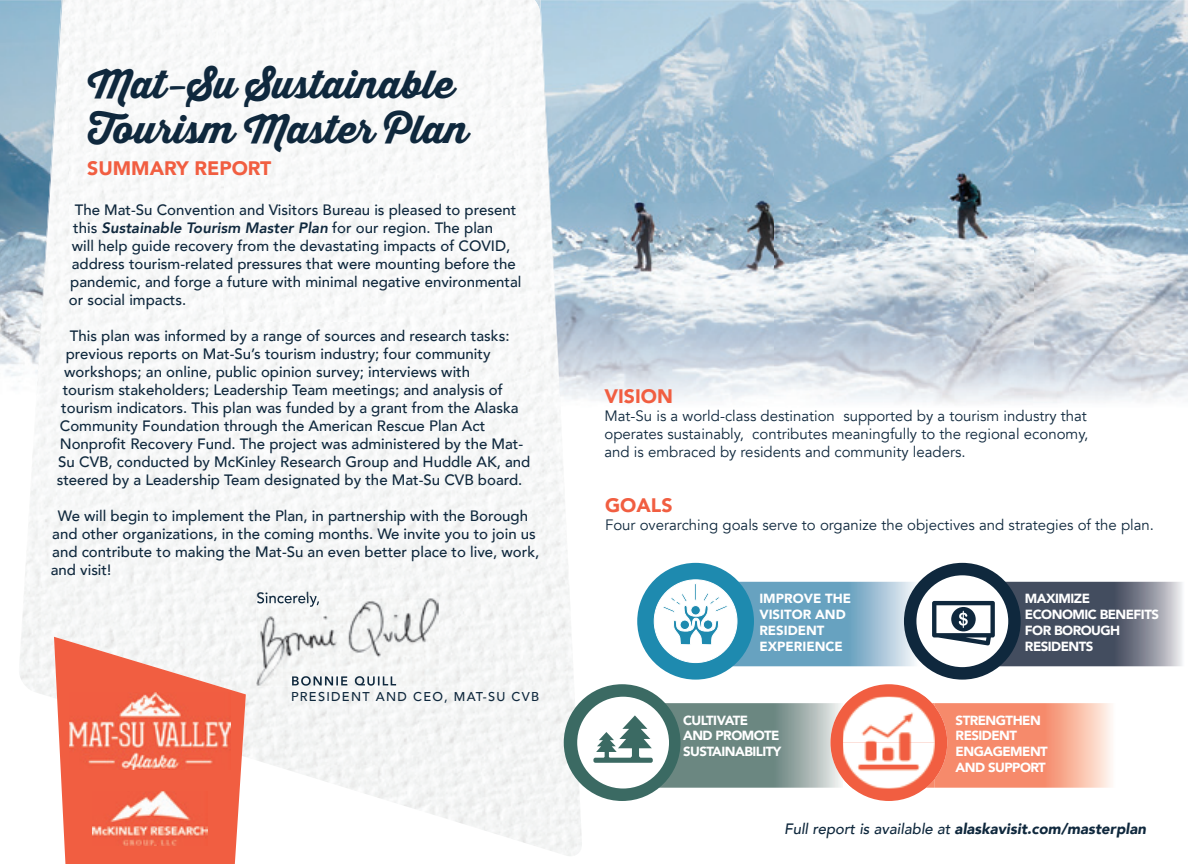
<style>
.page{position:relative;width:1188px;height:864px;background:#fff}
.page>*{position:absolute;margin:0;border:0;box-sizing:border-box;transform-origin:0 0}
.t1{font:38.25px/45.9px "Thirsty Script Extrabold Demo";color:#0f283d}
.t2{font:900 19.5px "Avenir";color:#f15e41}
.t3{font:500 15px/18px "Avenir";color:#0f283d}
.t4{font:15px/18px "Avenir";color:#0f283d;text-align:justify}
.t5{font:italic 800 15px "Avenir";color:#0f283d}
.t6{font:italic 900 15px "Avenir";color:#0f283d}
.t7{font:900 13.2px/15.9px "Avenir";letter-spacing:-.04em;color:#fff}
.t8{font:900 13.2px/15.9px "Avenir";color:#fff}
.t9{font:500 12.75px "Avenir";letter-spacing:.1em;color:#0f283d}
.s1{font-family:"Ampera"}
.s2{font-weight:500;font-style:normal}
.s3{font-weight:500}
</style>
<div class="page">
<img style="left:0;top:0;width:18px;height:203px">
<img style="left:583px;top:0;width:450px;height:203px">
<img style="left:1033px;top:0;width:155px;height:582px">
<img style="left:0;top:203px;width:18px;height:174px">
<img style="left:583px;top:203px;width:450px;height:201px">
<img style="left:775px;top:562px;width:258px;height:20px">
<img style="left:545px;top:0;width:37px;height:399px">
<img style="left:378px;top:482px;width:204px;height:374px">
<img style="left:19px;top:0;width:51px;height:697px">
<img style="left:377px;top:106px;width:187px;height:376px">
<img style="left:377px;top:0;width:168px;height:107px">
<img style="left:257px;top:592px;width:62px;height:6px">
<img style="left:734px;top:582px;width:182px;height:84px">
<img style="left:1008px;top:582px;width:174px;height:84px">
<img style="left:669px;top:703px;width:174px;height:85px">
<img style="left:935px;top:703px;width:179px;height:85px">
<div style="left:637px;top:563px;width:117px;height:117px;background:#1e8aaf;border-radius:50%"></div>
<svg style="left:654px;top:579px;width:84px;height:84px"></svg>
<div style="left:904px;top:563px;width:117px;height:117px;background:#0f283d;border-radius:50%"></div>
<svg style="left:916px;top:575px;width:92px;height:92px"></svg>
<div style="left:564px;top:684px;width:117px;height:117px;background:#3b6a63;border-radius:50%"></div>
<svg style="left:577px;top:697px;width:92px;height:92px"></svg>
<div style="left:830px;top:684px;width:117px;height:117px;background:#f15e41;border-radius:50%"></div>
<img style="left:843px;top:697px;width:92px;height:91px">
<svg style="left:54px;top:637px;width:192px;height:227px;fill:#f15e41"></svg>
<img style="left:69px;top:693px;width:162px;height:76px">
<img style="left:93px;top:791px;width:114px;height:55px">
<img style="left:256px;top:598px;width:183px;height:88px">
<img style="left:257px;top:598px;width:62px;height:9px">
<img style="left:292px;top:676px;width:104px;height:10px">
<h1 class="t1" style="left:88px;top:60px;width:382px">Mat<span class="s1">–</span>Su Sustainable<br>Tourism Master Plan</h1>
<h2 class="t2" style="left:87px;top:152px;width:186px">SUMMARY REPORT</h2>
<p class="t3" style="left:75px;top:200px;width:443px">The Mat-Su Convention and Visitors Bureau is pleased to present</p>
<p class="t5" style="left:73px;top:219px;width:421px"><span class="s2">this</span> Sustainable Tourism Master Plan <span class="s2">for our region. The plan</span></p>
<p class="t3" style="left:72px;top:236px;width:440px">will help guide recovery from the devastating impacts of COVID,</p>
<p class="t3" style="left:72px;top:254px;width:446px">address tourism-related pressures that were mounting before the</p>
<p class="t3" style="left:70px;top:272px;width:453px">pandemic, and forge a future with minimal negative environmental</p>
<p class="t3" style="left:69px;top:290px;width:119px">or social impacts.</p>
<p class="t3" style="left:70px;top:326px;width:441px">This plan was informed by a range of sources and research tasks:</p>
<p class="t3" style="left:66px;top:344px;width:426px">previous reports on Mat-Su’s tourism industry; four community</p>
<p class="t3" style="left:64px;top:362px;width:407px">workshops; an online, public opinion survey; interviews with</p>
<p class="t3" style="left:63px;top:380px;width:442px">tourism stakeholders; Leadership Team meetings; and analysis of</p>
<p class="t3" style="left:61px;top:398px;width:459px">tourism indicators. This plan was funded by a grant from the Alaska</p>
<p class="t3" style="left:60px;top:416px;width:427px">Community Foundation through the American Rescue Plan Act</p>
<p class="t3" style="left:60px;top:434px;width:465px">Nonprofit Recovery Fund. The project was administered by the Mat-</p>
<p class="t3" style="left:58px;top:452px;width:474px">Su CVB, conducted by McKinley Research Group and Huddle AK, and</p>
<p class="t3" style="left:57px;top:470px;width:467px">steered by a Leadership Team designated by the Mat-Su CVB board.</p>
<p class="t3" style="left:51px;top:506px;width:490px;text-indent:7px">We will begin to implement the Plan, in partnership with the Borough and other organizations, in the coming months. We invite you to join us and contribute to making the Mat-Su an even better place to live, work, and visit!</p>
<p class="t3" style="left:256px;top:588px;width:65px">Sincerely,</p>
<p class="t9" style="left:291px;top:685px;width:250px">PRESIDENT AND CEO, MAT-SU CVB</p>
<h2 class="t2" style="left:604px;top:380px;width:70px">VISION</h2>
<p class="t4" style="left:604px;top:407px;width:485px">Mat-Su is a world-class destination supported by a tourism industry that operates sustainably, contributes meaningfully to the regional economy, and is embraced by residents and community leaders.</p>
<h2 class="t2" style="left:605px;top:489px;width:69px">GOALS</h2>
<p class="t4" style="left:605px;top:516px;width:551px">Four overarching goals serve to organize the objectives and strategies of the plan.</p>
<p class="t8" style="left:759px;top:590px;width:93px">IMPROVE THE<br>VISITOR AND<br>RESIDENT<br>EXPERIENCE</p>
<p class="t7" style="left:1025px;top:590px;width:136px">MAXIMIZE<br>ECONOMIC BENEFITS<br>FOR BOROUGH<br>RESIDENTS</p>
<p class="t7" style="left:683px;top:712px;width:100px">CULTIVATE<br>AND PROMOTE<br>SUSTAINABILITY</p>
<p class="t7" style="left:956px;top:712px;width:94px">STRENGTHEN<br>RESIDENT<br>ENGAGEMENT<br>AND SUPPORT</p>
<p class="t6" style="left:784px;top:816px;width:363px"><span class="s3">Full report is available at</span> alaskavisit.com/masterplan</p>
</div>
